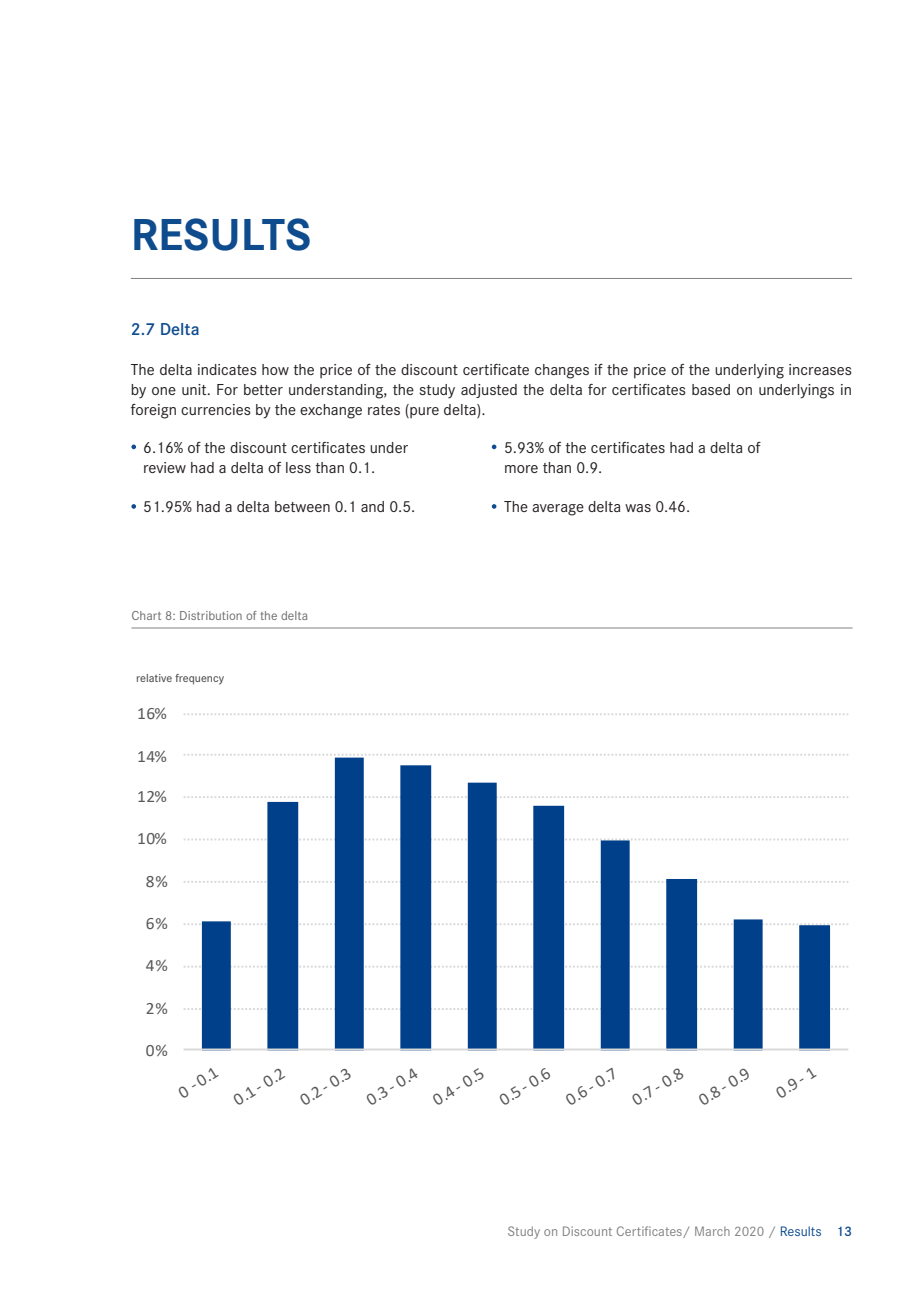
<style>
.page{position:relative;width:919px;height:1289px;background:#fff}
.page>*{position:absolute;margin:0;border:0;box-sizing:border-box;transform-origin:0 0}
.Headline{font:700 46.5px "Corporate S";color:#0f4c8e}
.Headline-2{font:600 18px "Corporate S";color:#0f4c8e}
.t1{font:17.4px "Calibri";letter-spacing:.05em;color:#595959}
.copy__mod_fett_zahli{font:16.5px/19.8px "Corporate S";color:#231f20;text-align:justify}
.copy{font:14.25px "Corporate S";color:#808285}
.copy-2{font:600 14.25px "Corporate S";color:#0f4c8e}
.Grafikunterschrift{font:13.5px "Corporate S";color:#6c6d70}
.t2{font:500 12px "Corporate S";color:#4b4c4d}
.s1{color:#0f4c8e}
</style>
<div class="page">
<svg style="left:183px;top:1008px;width:665px;height:1px"></svg>
<svg style="left:183px;top:965px;width:665px;height:2px"></svg>
<svg style="left:183px;top:923px;width:665px;height:2px"></svg>
<svg style="left:183px;top:881px;width:665px;height:1px"></svg>
<svg style="left:183px;top:838px;width:665px;height:2px"></svg>
<svg style="left:183px;top:796px;width:665px;height:2px"></svg>
<svg style="left:183px;top:754px;width:665px;height:1px"></svg>
<svg style="left:183px;top:713px;width:665px;height:2px"></svg>
<svg style="left:202px;top:757px;width:628px;height:291px"></svg>
<hr style="left:183px;top:1048px;width:665px;height:2px;background:#d9d9d9">
<hr style="left:131px;top:627px;width:721px;height:1px;background:#808285">
<hr style="left:131px;top:278px;width:720px;height:1px;background:#808285">
<svg style="left:131px;top:444px;width:5px;height:5px"></svg>
<svg style="left:491px;top:444px;width:5px;height:5px"></svg>
<svg style="left:131px;top:504px;width:5px;height:5px"></svg>
<svg style="left:491px;top:504px;width:5px;height:5px"></svg>
<p class="Headline" style="left:131px;top:202px;width:182px">RESULTS</p>
<p class="Headline-2" style="left:131px;top:317px;width:70px">2.7 Delta</p>
<p class="copy__mod_fett_zahli" style="left:131px;top:359px;width:722px">The delta indicates how the price of the discount certificate changes if the price of the underlying increases by one unit. For better understanding, the study adjusted the delta for certificates based on underlyings in foreign currencies by the exchange rates (pure delta).</p>
<p class="copy__mod_fett_zahli" style="left:143px;top:437px;width:266px">6.16% of the discount certificates under</p>
<p class="copy__mod_fett_zahli" style="left:143px;top:456px;width:233px">review had a delta of less than 0.1.</p>
<p class="copy__mod_fett_zahli" style="left:143px;top:496px;width:274px">51.95% had a delta between 0.1 and 0.5.</p>
<p class="Grafikunterschrift" style="left:131px;top:607px;width:178px">Chart 8: Distribution of the delta</p>
<p class="t2" style="left:136px;top:669px;width:90px">relative frequency</p>
<p class="t1" style="left:137px;top:701px;width:31px">16%</p>
<p class="t1" style="left:137px;top:743px;width:31px">14%</p>
<p class="t1" style="left:137px;top:784px;width:31px">12%</p>
<p class="t1" style="left:137px;top:826px;width:31px">10%</p>
<p class="t1" style="left:146px;top:868px;width:24px">8%</p>
<p class="t1" style="left:146px;top:911px;width:24px">6%</p>
<p class="t1" style="left:146px;top:953px;width:24px">4%</p>
<p class="t1" style="left:146px;top:995px;width:24px">2%</p>
<p class="t1" style="left:146px;top:1038px;width:24px">0%</p>
<p class="copy__mod_fett_zahli" style="left:504px;top:437px;width:258px">5.93% of the certificates had a delta of</p>
<p class="copy__mod_fett_zahli" style="left:504px;top:456px;width:100px">more than 0.9.</p>
<p class="copy__mod_fett_zahli" style="left:504px;top:496px;width:187px">The average delta was 0.46.</p>
<p class="t1" style="left:173px;top:1083px;width:45px;rotate:-32deg">0 - 0.1</p>
<p class="t1" style="left:228px;top:1091px;width:58px;rotate:-32deg">0.1 - 0.2</p>
<p class="t1" style="left:295px;top:1091px;width:58px;rotate:-32deg">0.2 - 0.3</p>
<p class="t1" style="left:361px;top:1091px;width:58px;rotate:-32deg">0.3 - 0.4</p>
<p class="t1" style="left:428px;top:1091px;width:58px;rotate:-32deg">0.4 - 0.5</p>
<p class="t1" style="left:494px;top:1091px;width:58px;rotate:-32deg">0.5 - 0.6</p>
<p class="t1" style="left:560px;top:1091px;width:58px;rotate:-32deg">0.6 - 0.7</p>
<p class="t1" style="left:627px;top:1091px;width:58px;rotate:-32deg">0.7 - 0.8</p>
<p class="t1" style="left:693px;top:1091px;width:58px;rotate:-32deg">0.8 - 0.9</p>
<p class="t1" style="left:771px;top:1083px;width:45px;rotate:-32deg">0.9 - 1</p>
<p class="copy" style="left:507px;top:1222px;width:315px">Study on Discount Certificates/ March 2020 / <span class="s1">Results</span></p>
<p class="copy-2" style="left:836px;top:1221px;width:17px">13</p>
</div>
